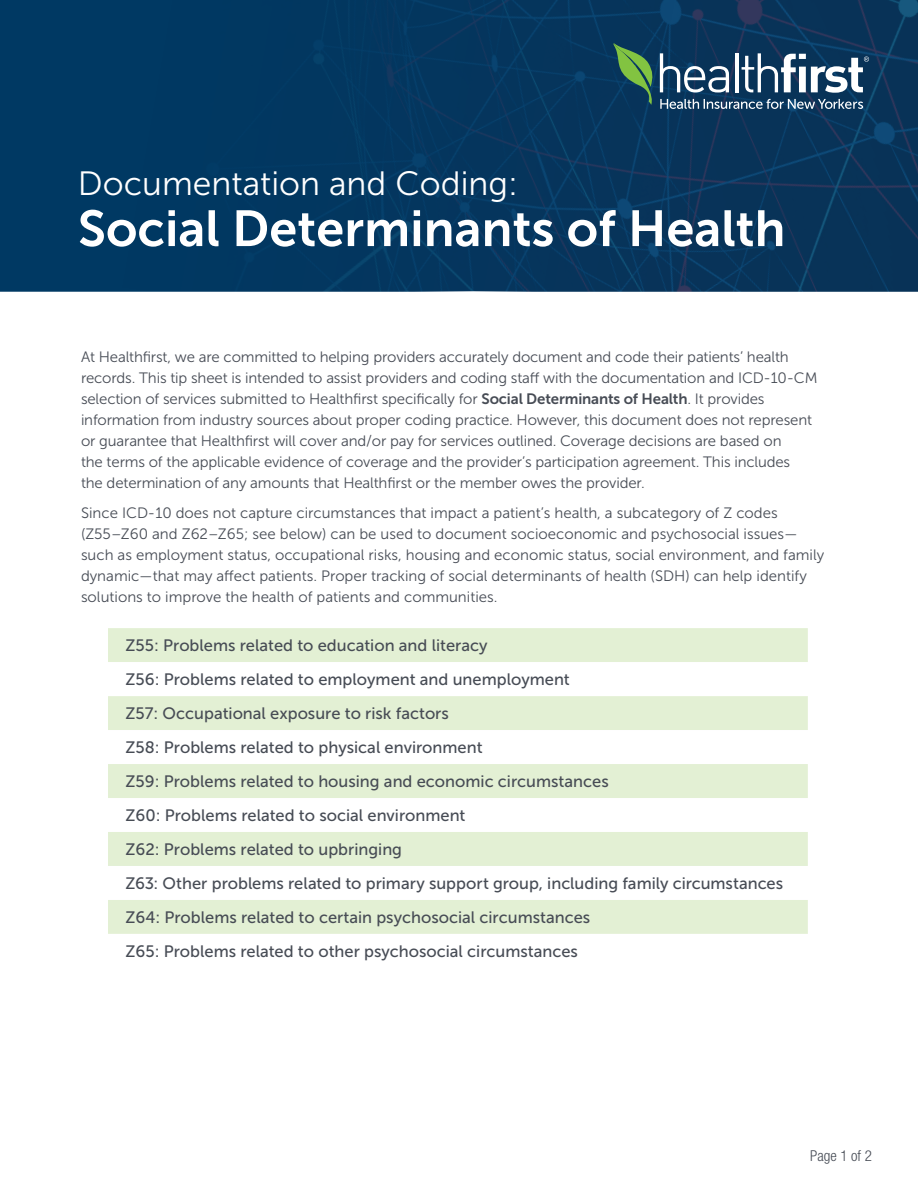
<style>
.page{position:relative;width:918px;height:1188px;background:#fff}
.page>*{position:absolute;margin:0;border:0;box-sizing:border-box;transform-origin:0 0}
.t1{font:50.4px "Museo Sans 700";color:#fff}
.t2{font:33.6px "Museo Sans 300";color:#fff}
.t3{font:16.5px/33.9px "Museo Sans 500";color:#474c55}
.t4{font:15px/21px "Museo Sans 300";letter-spacing:-.01em;color:#474c55}
.t5{font:300 condensed 15px "Helvetica Neue LT Std";color:#474c55}
.s1{font-family:"Museo Sans 700"}
</style>
<div class="page">
<img style="left:0;top:0;width:918px;height:292px">
<svg style="left:613px;top:43px;width:40px;height:62px;background:#336852"></svg>
<svg style="left:660px;top:53px;width:69px;height:40px"></svg>
<hr style="left:735px;top:53px;width:3px;height:39px;background:#fff">
<svg style="left:742px;top:53px;width:127px;height:40px"></svg>
<svg style="left:660px;top:99px;width:203px;height:10px;background:#53718c"></svg>
<div style="left:108px;top:628px;width:700px;height:34px;background:#e3f0d4"></div>
<svg style="left:108px;top:696px;width:700px;height:238px;fill:#e3f0d4"></svg>
<h2 class="t2" style="left:78px;top:165px;width:441px">Documentation and Coding:</h2>
<h1 class="t1" style="left:78px;top:201px;width:709px">Social Determinants of Health</h1>
<p class="t4" style="left:81px;top:347px;width:738px">At Healthfirst, we are committed to helping providers accurately document and code their patients’ health records. This tip sheet is intended to assist providers and coding staff with the documentation and ICD-10-CM selection of services submitted to Healthfirst specifically for <span class="s1">Social Determinants of Health</span>. It provides information from industry sources about proper coding practice. However, this document does not represent or guarantee that Healthfirst will cover and/or pay for services outlined. Coverage decisions are based on<br>the terms of the applicable evidence of coverage and the provider’s participation agreement. This includes<br>the determination of any amounts that Healthfirst or the member owes the provider.</p>
<p class="t4" style="left:81px;top:502px;width:745px">Since ICD-10 does not capture circumstances that impact a patient’s health, a subcategory of Z codes (Z55–Z60 and Z62–Z65; see below) can be used to document socioeconomic and psychosocial issues— such as employment status, occupational risks, housing and economic status, social environment, and family dynamic—that may affect patients. Proper tracking of social determinants of health (SDH) can help identify solutions to improve the health of patients and communities.</p>
<p class="t3" style="left:126px;top:629px;width:659px">Z55: Problems related to education and literacy<br>Z56: Problems related to employment and unemployment<br>Z57: Occupational exposure to risk factors<br>Z58: Problems related to physical environment<br>Z59: Problems related to housing and economic circumstances<br>Z60: Problems related to social environment<br>Z62: Problems related to upbringing<br>Z63: Other problems related to primary support group, including family circumstances Z64: Problems related to certain psychosocial circumstances<br>Z65: Problems related to other psychosocial circumstances</p>
<p class="t5" style="left:810px;top:1147px;width:63px">Page 1 of 2</p>
</div>
